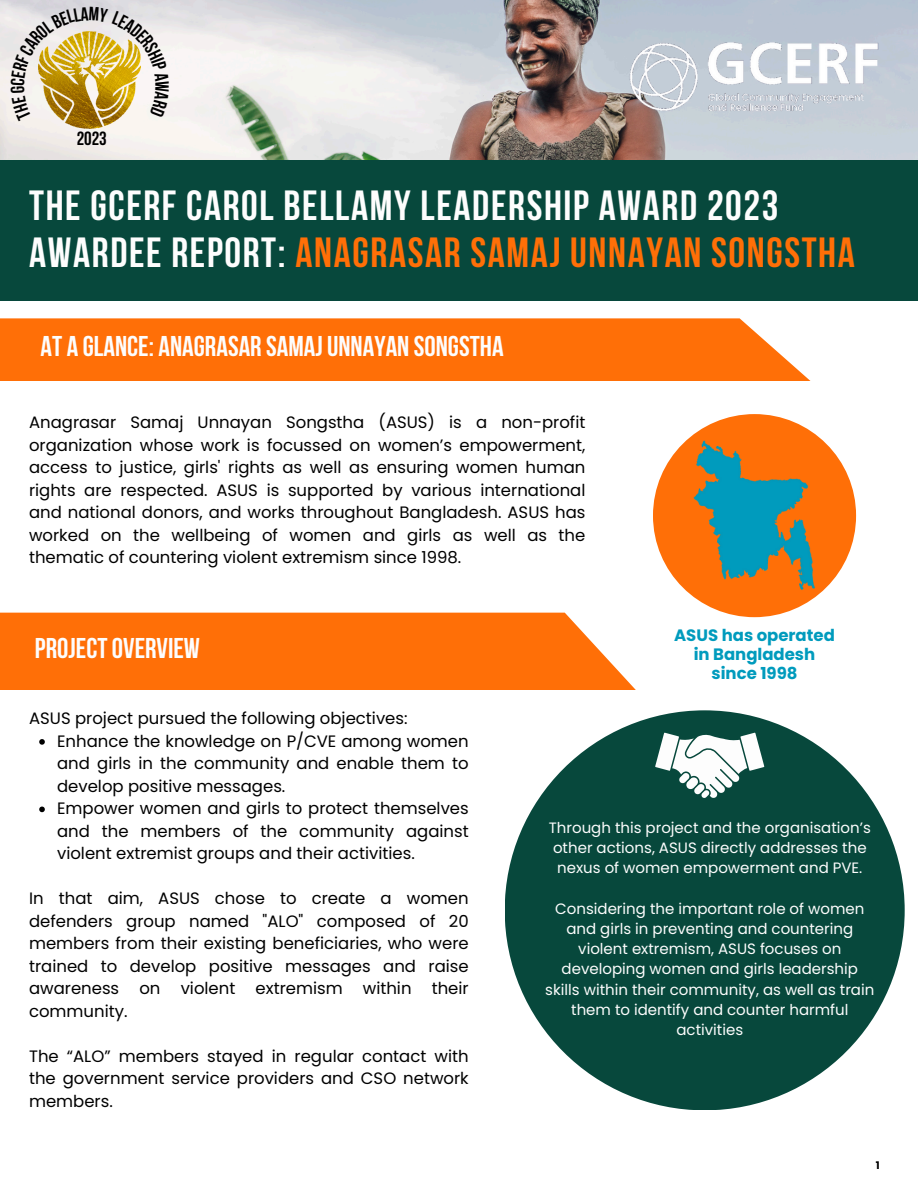
<style>
.page{position:relative;width:918px;height:1188px;background:#fff}
.page>*{position:absolute;margin:0;border:0;box-sizing:border-box;transform-origin:0 0}
.t1{font:700 42px/47.2px "Bebas Neue";letter-spacing:.04em;color:#fdfdfd}
.t2{font:700 28.5px "Bebas Neue";color:#fdfdfd}
.t3{font:700 19.05px "Bebas Neue";color:#000}
.t4{font:16.5px/22.5px "Poppins";color:#000;text-align:justify}
.t5{font:700 16.5px/19.2px "Poppins";color:#009bbd;text-align:center}
.t6{font:15px/20.2px "Poppins";color:#fdfdfd}
.t7{font:700 10.5px "Poppins";color:#000}
.s1{color:#ff6f07}
</style>
<div class="page">
<div style="left:0;top:318px;width:811px;height:63px;background:#ff6f07"></div>
<img style="left:0;top:0;width:564px;height:160px">
<img style="left:564px;top:0;width:354px;height:160px">
<div style="left:0;top:160px;width:918px;height:141px;background:#07483c"></div>
<div style="left:0;top:613px;width:636px;height:77px;background:#ff6f07"></div>
<div style="left:653px;top:414px;width:203px;height:203px;background:#ff6f07;border-radius:50%"></div>
<img style="left:39px;top:121px;width:102px;height:7px">
<img style="left:694px;top:440px;width:121px;height:150px">
<svg style="left:39px;top:739px;width:6px;height:6px"></svg>
<svg style="left:39px;top:807px;width:6px;height:5px"></svg>
<div style="left:505px;top:710px;width:400px;height:400px;background:#07483c;border-radius:50%"></div>
<svg style="left:655px;top:733px;width:109px;height:65px"></svg>
<svg style="left:10px;top:6px;width:159px;height:115px"></svg>
<p class="t3" style="left:77px;top:131px;width:32px">2023</p>
<p class="t3" style="left:170px;top:81px;width:12px;rotate:90deg">W</p>
<h1 class="t1" style="left:29px;top:186px;width:827px">THE GCERF CAROL BELLAMY LEADERSHIP AWARD 2023<br>AWARDEE REPORT: <span class="s1">ANAGRASAR SAMAJ UNNAYAN SONGSTHA</span></h1>
<p class="t2" style="left:41px;top:334px;width:465px">AT A GLANCE: ANAGRASAR SAMAJUNNAYAN SONGSTHA</p>
<p class="t4" style="left:29px;top:411px;width:558px">Anagrasar Samaj Unnayan Songstha (ASUS) is a non-profit organization whose work is focussed on women’s empowerment, access to justice, girls' rights as well as ensuring women human rights are respected. ASUS is supported by various international and national donors, and works throughout Bangladesh. ASUS has worked on the wellbeing of women and girls as well as the thematic of countering violent extremism since 1998.</p>
<h4 class="t2" style="left:35px;top:636px;width:167px">PROJECTOVERVIEW</h4>
<p class="t5" style="left:674px;top:625px;width:162px">ASUS has operated in Bangladesh since 1998</p>
<p class="t4" style="left:57px;top:707px;width:413px;text-align:left;text-indent:-28px">ASUS project pursued the following objectives:<br>Enhance the knowledge on P/CVE among women and girls in the community and enable them to develop positive messages.<br>Empower women and girls to protect themselves and the members of the community against violent extremist groups and their activities.</p>
<p class="t4" style="left:29px;top:887px;width:441px">In that aim, ASUS chose to create a women defenders group named "ALO" composed of 20 members from their existing beneficiaries, who were trained to develop positive messages and raise awareness on violent extremism within their community.</p>
<p class="t4" style="left:29px;top:1045px;width:441px">The “ALO” members stayed in regular contact with the government service providers and CSO network members.</p>
<p class="t6" style="left:549px;top:817px;width:324px">Through this project and the organisation’s other actions, ASUS directly addresses the nexus of women empowerment and PVE.</p>
<p class="t6" style="left:545px;top:898px;width:331px;text-align:center">Considering the important role of women and girls in preventing and countering violent extremism, ASUS focuses on developing women and girls leadership skills within their community, as well as train them to identify and counter harmful activities</p>
<p class="t7" style="left:876px;top:1158px;width:5px">1</p>
</div>
